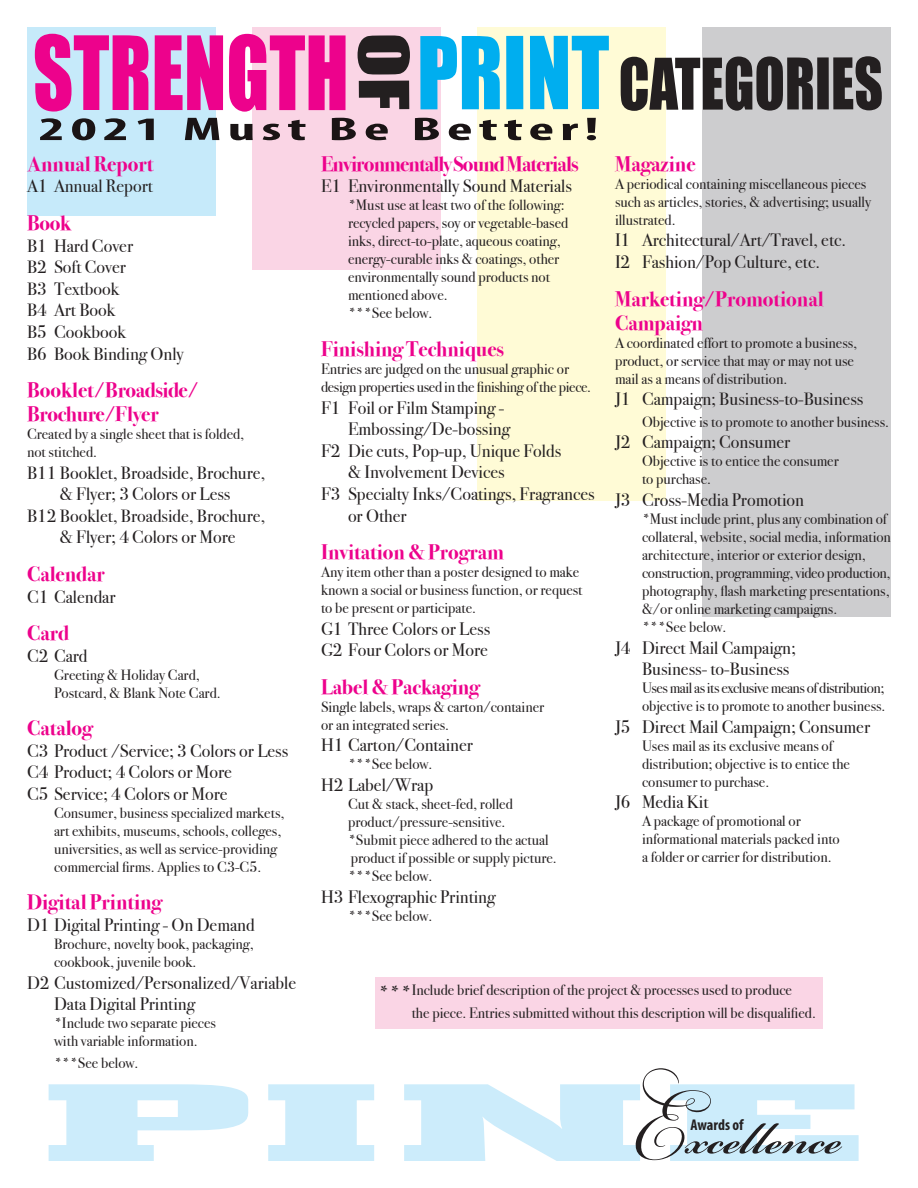
<style>
.page{position:relative;width:918px;height:1188px;background:#fff}
.page>*{position:absolute;margin:0;border:0;box-sizing:border-box;transform-origin:0 0}
.t1{font:94.5px "Impact";color:#ed028c;scale:.83 1}
.t2{font:600 67.5px "Bickham Script Pro";color:#231f20}
.t3{font:65.7px "Impact";letter-spacing:-.005em;color:#231f20;scale:.85 1}
.t4{font:63.6px "Impact";color:#231f20;scale:1.29 1}
.t5{font:700 condensed 33px "Myriad Pro";letter-spacing:.1em;color:#1a1415;scale:1.85 1}
.t6{font:700 21px/24px "Bodoni Svty Two ITCTT";color:#ed028c}
.t7{font:700 21px/24px "Bodoni Svty Two ITCTT";letter-spacing:-.02em;color:#ed028c}
.t8{font:700 21px "Bodoni Svty Two ITCTT";letter-spacing:-.04em;color:#ed028c}
.t9{font:18px/21.6px "Bodoni Svty Two ITCTT";color:#231f20}
.t10{font:700 condensed 15.6px "Myriad Pro";color:#231f20}
.t11{font:15px/18px "Bodoni Svty Two ITCTT";color:#231f20}
.t12{font:15px/18px "Bodoni Svty Two ITCTT";letter-spacing:-.02em;color:#231f20}
.t13{font:15px/18px "Bodoni Svty Two ITCTT";letter-spacing:-.03em;color:#231f20}
.s1{font-size:92.7px;color:#00aeef}
.s2{font-size:21px}
</style>
<div class="page">
<svg style="left:49px;top:1084px;width:199px;height:77px"></svg>
<svg style="left:268px;top:1084px;width:106px;height:77px"></svg>
<svg style="left:404px;top:1084px;width:236px;height:77px"></svg>
<svg style="left:670px;top:1084px;width:189px;height:77px"></svg>
<div style="left:27px;top:27px;width:189px;height:189px;background:#c6eafa"></div>
<div style="left:252px;top:27px;width:189px;height:243px;background:#fad5e5"></div>
<div style="left:477px;top:27px;width:189px;height:473px;background:#fffbd6"></div>
<div style="left:702px;top:27px;width:189px;height:590px;background:#cdcdcf"></div>
<div style="left:376px;top:977px;width:447px;height:51px;background:#fad5e5"></div>
<h1 class="t1" style="left:33px;top:0;width:382px">STRENGTH</h1>
<h3 class="t4" style="left:433px;top:33px;width:62px;rotate:90deg">OF</h3>
<h3 class="t3" style="left:417px;top:33px;width:550px"><span class="s1">PRINT</span> CATEGORIES</h3>
<h3 class="t5" style="left:39px;top:108px;width:304px">2021 Must Be Better!</h3>
<h3 class="t6" style="left:27px;top:150px;width:128px">Annual Report</h3>
<p class="t9" style="left:27px;top:174px;width:127px">A1 Annual Report</p>
<h3 class="t6" style="left:27px;top:209px;width:45px">Book</h3>
<p class="t9" style="left:27px;top:233px;width:158px">B1 Hard Cover<br>B2 Soft Cover<br>B3 Textbook<br>B4 Art Book<br>B5 Cookbook<br>B6 Book Binding Only</p>
<h3 class="t7" style="left:27px;top:376px;width:173px">Booklet/Broadside/<br>Brochure/Flyer</h3>
<p class="t11" style="left:27px;top:423px;width:219px">Created by a single sheet that is folded, not stitched.</p>
<p class="t9" style="left:27px;top:460px;width:240px;text-align:center">B11 Booklet, Broadside, Brochure, &amp; Flyer; 3 Colors or Less<br>B12 Booklet, Broadside, Brochure, &amp; Flyer; 4 Colors or More</p>
<h3 class="t6" style="left:27px;top:560px;width:79px">Calendar</h3>
<p class="t9" style="left:27px;top:584px;width:90px">C1 Calendar</p>
<h3 class="t6" style="left:27px;top:619px;width:44px">Card</h3>
<p class="t9" style="left:27px;top:643px;width:62px">C2 Card</p>
<p class="t11" style="left:54px;top:664px;width:168px">Greeting &amp; Holiday Card,<br>Postcard, &amp; Blank Note Card.</p>
<h3 class="t6" style="left:27px;top:714px;width:67px">Catalog</h3>
<p class="t9" style="left:27px;top:738px;width:263px">C3 Product /Service; 3 Colors or Less<br>C4 Product; 4 Colors or More<br>C5 Service; 4 Colors or More</p>
<p class="t11" style="left:54px;top:802px;width:232px">Consumer, business specialized markets, art exhibits, museums, schools, colleges, universities, as well as service-providing commercial firms. Applies to C3-C5.</p>
<h3 class="t6" style="left:27px;top:889px;width:137px">Digital Printing</h3>
<p class="t9" style="left:27px;top:912px;width:229px">D1 Digital Printing - On Demand</p>
<p class="t11" style="left:54px;top:933px;width:201px">Brochure, novelty book, packaging, cookbook, juvenile book.</p>
<p class="t9" style="left:54px;top:970px;width:244px;text-indent:-27px">D2 Customized/Personalized/Variable<br>Data Digital Printing</p>
<p class="t11" style="left:54px;top:1013px;width:163px">*Include two separate pieces with variable information.</p>
<p class="t11" style="left:54px;top:1052px;width:86px">***See below.</p>
<h3 class="t8" style="left:321px;top:146px;width:259px">Environmentally Sound Materials</h3>
<p class="t9" style="left:321px;top:174px;width:252px">E1 Environmentally Sound Materials</p>
<p class="t11" style="left:348px;top:195px;width:222px">*Must use at least two of the following: recycled papers, soy or vegetable-based inks, direct-to-plate, aqueous coating, energy-curable inks &amp; coatings, other environmentally sound products not mentioned above.<br>***See below.</p>
<h3 class="t6" style="left:321px;top:335px;width:185px">Finishing Techniques</h3>
<p class="t12" style="left:321px;top:358px;width:272px">Entries are judged on the unusual graphic or design properties used in the finishing of the piece.</p>
<p class="t9" style="left:321px;top:395px;width:185px">F1 Foil or Film Stamping -</p>
<p class="t9" style="left:348px;top:416px;width:164px">Embossing/De-bossing</p>
<p class="t9" style="left:321px;top:438px;width:242px">F2 Die cuts, Pop-up, Unique Folds</p>
<p class="t9" style="left:348px;top:460px;width:158px">&amp; Involvement Devices</p>
<p class="t9" style="left:321px;top:481px;width:275px">F3 Specialty Inks/Coatings, Fragrances</p>
<p class="t9" style="left:348px;top:503px;width:60px">or Other</p>
<h3 class="t6" style="left:321px;top:538px;width:184px">Invitation &amp; Program</h3>
<p class="t11" style="left:321px;top:561px;width:263px">Any item other than a poster designed to make known a social or business function, or request to be present or participate.</p>
<p class="t9" style="left:321px;top:616px;width:171px">G1 Three Colors or Less<br>G2 Four Colors or More</p>
<h3 class="t6" style="left:321px;top:673px;width:160px">Label &amp; Packaging</h3>
<p class="t11" style="left:321px;top:696px;width:225px">Single labels, wraps &amp; carton/container or an integrated series.</p>
<p class="t9" style="left:321px;top:733px;width:153px">H1 Carton/Container</p>
<p class="t11" style="left:348px;top:754px;width:86px">***See below.</p>
<p class="t9" style="left:321px;top:772px;width:114px">H2 Label/Wrap</p>
<p class="t11" style="left:348px;top:793px;width:210px">Cut &amp; stack, sheet-fed, rolled product/pressure-sensitive. *Submit piece adhered to the actual product if possible or supply picture. ***See below.</p>
<p class="t9" style="left:321px;top:884px;width:176px">H3 Flexographic Printing</p>
<p class="t11" style="left:348px;top:905px;width:86px">***See below.</p>
<h3 class="t6" style="left:615px;top:150px;width:82px">Magazine</h3>
<p class="t11" style="left:615px;top:173px;width:258px">A periodical containing miscellaneous pieces such as articles, stories, &amp; advertising; usually illustrated.</p>
<p class="t9" style="left:615px;top:228px;width:233px">I1 Architectural/Art/Travel, etc.<br>I2 Fashion/Pop Culture, etc.</p>
<h3 class="t6" style="left:615px;top:285px;width:210px">Marketing/Promotional<br>Campaign</h3>
<p class="t11" style="left:615px;top:332px;width:244px">A coordinated effort to promote a business, product, or service that may or may not use mail as a means of distribution.</p>
<p class="t9" style="left:615px;top:386px;width:250px">J1 Campaign; Business-to-Business</p>
<p class="t11" style="left:642px;top:411px;width:249px">Objective is to promote to another business.</p>
<p class="t9" style="left:615px;top:430px;width:177px">J2 Campaign; Consumer</p>
<p class="t11" style="left:642px;top:451px;width:198px">Objective is to entice the consumer to purchase.</p>
<p class="t9" style="left:615px;top:487px;width:191px">J3 Cross-Media Promotion</p>
<p class="t11" style="left:642px;top:508px;width:250px">*Must include print, plus any combination of collateral, website, social media, information architecture, interior or exterior design, construction, programming, video production, photography, flash marketing presentations, &amp;/or online marketing campaigns.<br>***See below.</p>
<p class="t9" style="left:642px;top:635px;width:155px;text-indent:-27px">J4 Direct Mail Campaign;<br>Business- to-Business</p>
<p class="t13" style="left:642px;top:678px;width:245px">Uses mail as its exclusive means of distribution; objective is to promote to another business.</p>
<p class="t9" style="left:615px;top:714px;width:257px">J5 Direct Mail Campaign; Consumer</p>
<p class="t11" style="left:642px;top:735px;width:210px">Uses mail as its exclusive means of distribution; objective is to entice the consumer to purchase.</p>
<p class="t9" style="left:615px;top:790px;width:95px">J6 Media Kit</p>
<p class="t11" style="left:642px;top:811px;width:199px">A package of promotional or informational materials packed into a folder or carrier for distribution.</p>
<p class="t11" style="left:412px;top:978px;width:406px;line-height:22.5px;text-indent:-34px"><span class="s2">***</span> Include brief description of the project &amp; processes used to produce<br>the piece. Entries submitted without this description will be disqualified.</p>
<h2 class="t2" style="left:626px;top:1090px;width:217px">Excellence</h2>
<p class="t10" style="left:691px;top:1116px;width:55px">Awards of</p>
</div>
